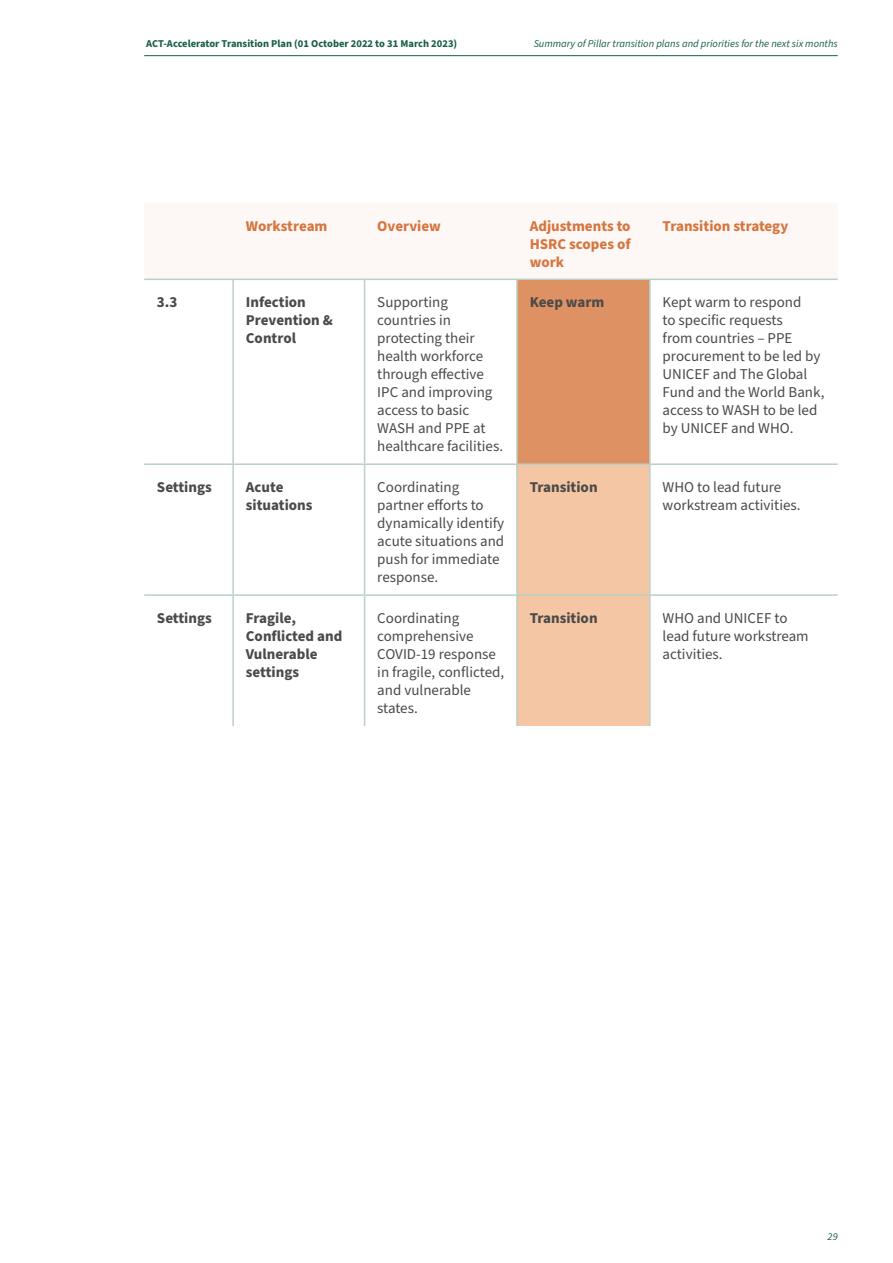
<style>
.page{position:relative;width:893px;height:1263px;background:#fff}
.page>*{position:absolute;margin:0;border:0;box-sizing:border-box;transform-origin:0 0}
.t1{font:15px/18px "Source Sans Pro";color:#4a4a49}
.t2{font:700 15px/18px "Source Sans Pro";color:#4a4a49}
.t3{font:700 15px/18px "Source Sans Pro";color:#d5753f;text-align:justify}
.t4{font:italic 10.5px "Source Sans Pro";color:#1a6049}
.t5{font:700 10.5px "Source Sans Pro";color:#1a6049}
</style>
<div class="page">
<svg style="left:144px;top:278px;width:694px;height:1px"></svg>
<div style="left:517px;top:279px;width:133px;height:185px;background:#de9162"></div>
<div style="left:518px;top:465px;width:131px;height:261px;background:#f4c6a4"></div>
<hr style="left:144px;top:279px;width:89px;height:1px;background:#bacfc8">
<hr style="left:232px;top:280px;width:2px;height:183px;background:#bacfc8">
<hr style="left:233px;top:279px;width:132px;height:1px;background:#bacfc8">
<hr style="left:364px;top:280px;width:1px;height:183px;background:#bacfc8">
<hr style="left:365px;top:279px;width:152px;height:1px;background:#bacfc8">
<hr style="left:516px;top:280px;width:2px;height:183px;background:#bacfc8">
<hr style="left:517px;top:279px;width:133px;height:1px;background:#bacfc8">
<hr style="left:649px;top:280px;width:2px;height:183px;background:#bacfc8">
<hr style="left:650px;top:279px;width:188px;height:1px;background:#bacfc8">
<hr style="left:144px;top:463px;width:89px;height:2px;background:#bacfc8">
<hr style="left:232px;top:465px;width:2px;height:129px;background:#bacfc8">
<hr style="left:233px;top:463px;width:132px;height:2px;background:#bacfc8">
<hr style="left:364px;top:465px;width:1px;height:129px;background:#bacfc8">
<hr style="left:365px;top:463px;width:152px;height:2px;background:#bacfc8">
<hr style="left:516px;top:465px;width:2px;height:129px;background:#bacfc8">
<hr style="left:517px;top:463px;width:133px;height:2px;background:#bacfc8">
<hr style="left:649px;top:465px;width:2px;height:129px;background:#bacfc8">
<hr style="left:650px;top:463px;width:188px;height:2px;background:#bacfc8">
<hr style="left:144px;top:594px;width:89px;height:2px;background:#bacfc8">
<hr style="left:232px;top:596px;width:2px;height:130px;background:#bacfc8">
<hr style="left:233px;top:594px;width:132px;height:2px;background:#bacfc8">
<hr style="left:364px;top:596px;width:1px;height:130px;background:#bacfc8">
<hr style="left:365px;top:594px;width:152px;height:2px;background:#bacfc8">
<hr style="left:516px;top:596px;width:2px;height:130px;background:#bacfc8">
<hr style="left:517px;top:594px;width:133px;height:2px;background:#bacfc8">
<hr style="left:649px;top:596px;width:2px;height:130px;background:#bacfc8">
<hr style="left:650px;top:594px;width:188px;height:2px;background:#bacfc8">
<hr style="left:144px;top:55px;width:694px;height:1px;background:#1a6049">
<p class="t5" style="left:146px;top:36px;width:312px">ACT-Accelerator Transition Plan (01 October 2022 to 31 March 2023)</p>
<p class="t4" style="left:534px;top:36px;width:306px">Summary of Pillar transition plans and priorities for the next six months</p>
<p class="t3" style="left:246px;top:217px;width:83px">Workstream</p>
<p class="t3" style="left:377px;top:217px;width:65px">Overview</p>
<p class="t3" style="left:530px;top:217px;width:102px">Adjustments to HSRC scopes of work</p>
<p class="t3" style="left:663px;top:217px;width:127px">Transition strategy</p>
<p class="t2" style="left:157px;top:294px;width:22px">3.3</p>
<p class="t2" style="left:246px;top:294px;width:88px">Infection<br>Prevention &amp;<br>Control</p>
<p class="t1" style="left:377px;top:294px;width:127px">Supporting countries in protecting their health workforce through effective<br>IPC and improving access to basic<br>WASH and PPE at healthcare facilities.</p>
<p class="t2" style="left:530px;top:294px;width:76px">Keep warm</p>
<p class="t1" style="left:663px;top:294px;width:163px">Kept warm to respond<br>to specific requests<br>from countries – PPE procurement to be led by<br>UNICEF and The Global<br>Fund and the World Bank, access to WASH to be led by UNICEF and WHO.</p>
<p class="t2" style="left:157px;top:479px;width:56px">Settings</p>
<p class="t2" style="left:246px;top:479px;width:68px">Acute situations</p>
<p class="t1" style="left:377px;top:479px;width:128px">Coordinating partner efforts to dynamically identify acute situations and push for immediate response.</p>
<p class="t2" style="left:530px;top:479px;width:69px">Transition</p>
<p class="t1" style="left:663px;top:479px;width:139px">WHO to lead future workstream activities.</p>
<p class="t2" style="left:157px;top:610px;width:56px">Settings</p>
<p class="t2" style="left:246px;top:610px;width:98px">Fragile,<br>Conflicted and<br>Vulnerable settings</p>
<p class="t1" style="left:377px;top:610px;width:128px">Coordinating comprehensive<br>COVID-19 response in fragile, conflicted, and vulnerable states.</p>
<p class="t2" style="left:530px;top:610px;width:69px">Transition</p>
<p class="t1" style="left:663px;top:610px;width:148px">WHO and UNICEF to lead future workstream activities.</p>
<p class="t4" style="left:828px;top:1229px;width:12px">29</p>
</div>
